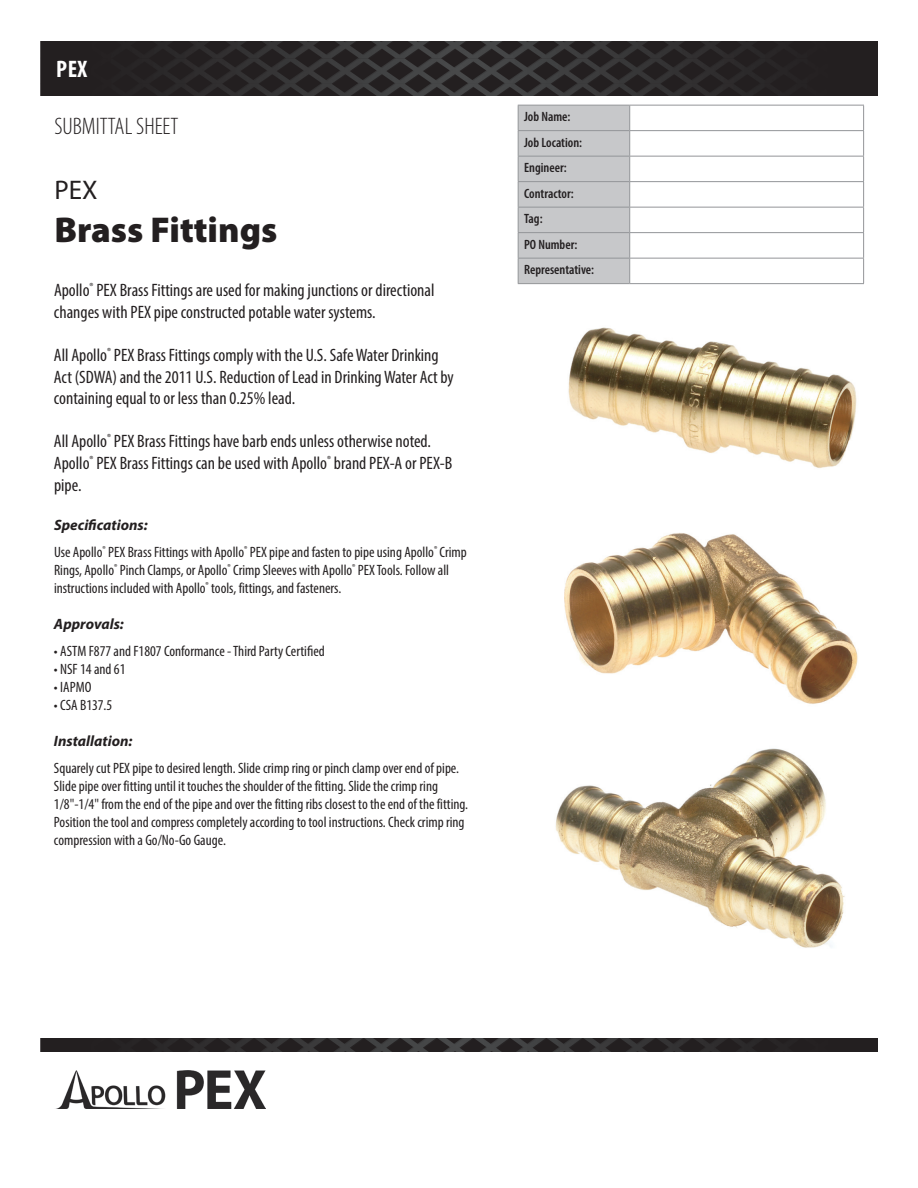
<style>
.page{position:relative;width:918px;height:1188px;background:#fff}
.page>*{position:absolute;margin:0;border:0;box-sizing:border-box;transform-origin:0 0}
.t1{font:900 36px "Myriad Pro";color:#231f20}
.t2{font:27px "Myriad Pro";color:#231f20}
.t3{font:300 condensed 24px "Myriad Pro";color:#231f20}
.t4{font:700 condensed 24px "Myriad Pro";color:#fff}
.t5{font:condensed 18px/21.6px "Myriad Pro";color:#231f20}
.t6{font:condensed 15px/18px "Myriad Pro";color:#231f20}
.t7{font:italic 700 15px "Myriad Pro";color:#231f20}
.t8{font:600 condensed 13.5px/25.5px "Myriad Pro";color:#231f20}
.s1{font-weight:700;font-style:italic;font-stretch:normal}
</style>
<div class="page">
<img style="left:40px;top:42px;width:837px;height:54px">
<img style="left:58px;top:1071px;width:207px;height:37px">
<img style="left:40px;top:1038px;width:837px;height:14px">
<img style="left:532px;top:284px;width:332px;height:184px">
<img style="left:564px;top:533px;width:294px;height:171px">
<img style="left:555px;top:748px;width:290px;height:200px">
<hr style="left:630px;top:105px;width:234px;height:1px;background:#939598">
<svg style="left:863px;top:106px;width:1px;height:177px"></svg>
<hr style="left:630px;top:130px;width:234px;height:1px;background:#939598">
<hr style="left:630px;top:156px;width:234px;height:1px;background:#939598">
<hr style="left:630px;top:181px;width:234px;height:1px;background:#939598">
<hr style="left:630px;top:207px;width:234px;height:1px;background:#939598">
<hr style="left:630px;top:232px;width:234px;height:1px;background:#939598">
<hr style="left:630px;top:258px;width:234px;height:1px;background:#939598">
<svg style="left:518px;top:105px;width:112px;height:178px;background:#c3c5c7"></svg>
<hr style="left:518px;top:283px;width:112px;height:1px;background:#939598">
<hr style="left:630px;top:283px;width:234px;height:1px;background:#939598">
<h3 class="t4" style="left:56px;top:54px;width:33px">PEX</h3>
<h3 class="t3" style="left:54px;top:112px;width:125px">SUBMITTAL SHEET</h3>
<h2 class="t2" style="left:54px;top:173px;width:45px">PEX</h2>
<h1 class="t1" style="left:54px;top:206px;width:224px">Brass Fittings</h1>
<p class="t5" style="left:54px;top:279px;width:382px">Apollo<sup>®</sup> PEX Brass Fittings are used for making junctions or directional changes with PEX pipe constructed potable water systems.</p>
<p class="t5" style="left:54px;top:344px;width:401px">All Apollo<sup>®</sup> PEX Brass Fittings comply with the U.S. Safe Water Drinking<br>Act (SDWA) and the 2011 U.S. Reduction of Lead in Drinking Water Act by containing equal to or less than 0.25% lead.</p>
<p class="t5" style="left:54px;top:430px;width:400px">All Apollo<sup>®</sup> PEX Brass Fittings have barb ends unless otherwise noted.<br>Apollo<sup>®</sup> PEX Brass Fittings can be used with Apollo<sup>®</sup> brand PEX-A or PEX-B pipe.</p>
<p class="t6" style="left:54px;top:512px;width:414px;line-height:27px"><span class="s1">Specifications:<br></span>Use Apollo<sup>®</sup> PEX Brass Fittings with Apollo<sup>®</sup> PEX pipe and fasten to pipe using Apollo<sup>®</sup> Crimp</p>
<p class="t6" style="left:54px;top:561px;width:397px">Rings, Apollo<sup>®</sup> Pinch Clamps, or Apollo<sup>®</sup> Crimp Sleeves with Apollo<sup>®</sup> PEX Tools. Follow all instructions included with Apollo<sup>®</sup> tools, fittings, and fasteners.</p>
<p class="t7" style="left:54px;top:614px;width:71px">Approvals:</p>
<p class="t6" style="left:54px;top:642px;width:272px">• ASTM F877 and F1807 Conformance - Third Party Certified</p>
<p class="t6" style="left:54px;top:660px;width:73px">• NSF 14 and 61</p>
<p class="t6" style="left:54px;top:678px;width:39px">• IAPMO</p>
<p class="t6" style="left:54px;top:696px;width:60px">• CSA B137.5</p>
<p class="t7" style="left:54px;top:731px;width:80px">Installation:</p>
<p class="t6" style="left:54px;top:759px;width:416px">Squarely cut PEX pipe to desired length. Slide crimp ring or pinch clamp over end of pipe.<br>Slide pipe over fitting until it touches the shoulder of the fitting. Slide the crimp ring 1/8"-1/4" from the end of the pipe and over the fitting ribs closest to the end of the fitting.<br>Position the tool and compress completely according to tool instructions. Check crimp ring compression with a Go/No-Go Gauge.</p>
<p class="t8" style="left:524px;top:104px;width:71px">Job Name:<br>Job Location:<br>Engineer:<br>Contractor:<br>Tag:<br>PO Number:<br>Representative:</p>
</div>
